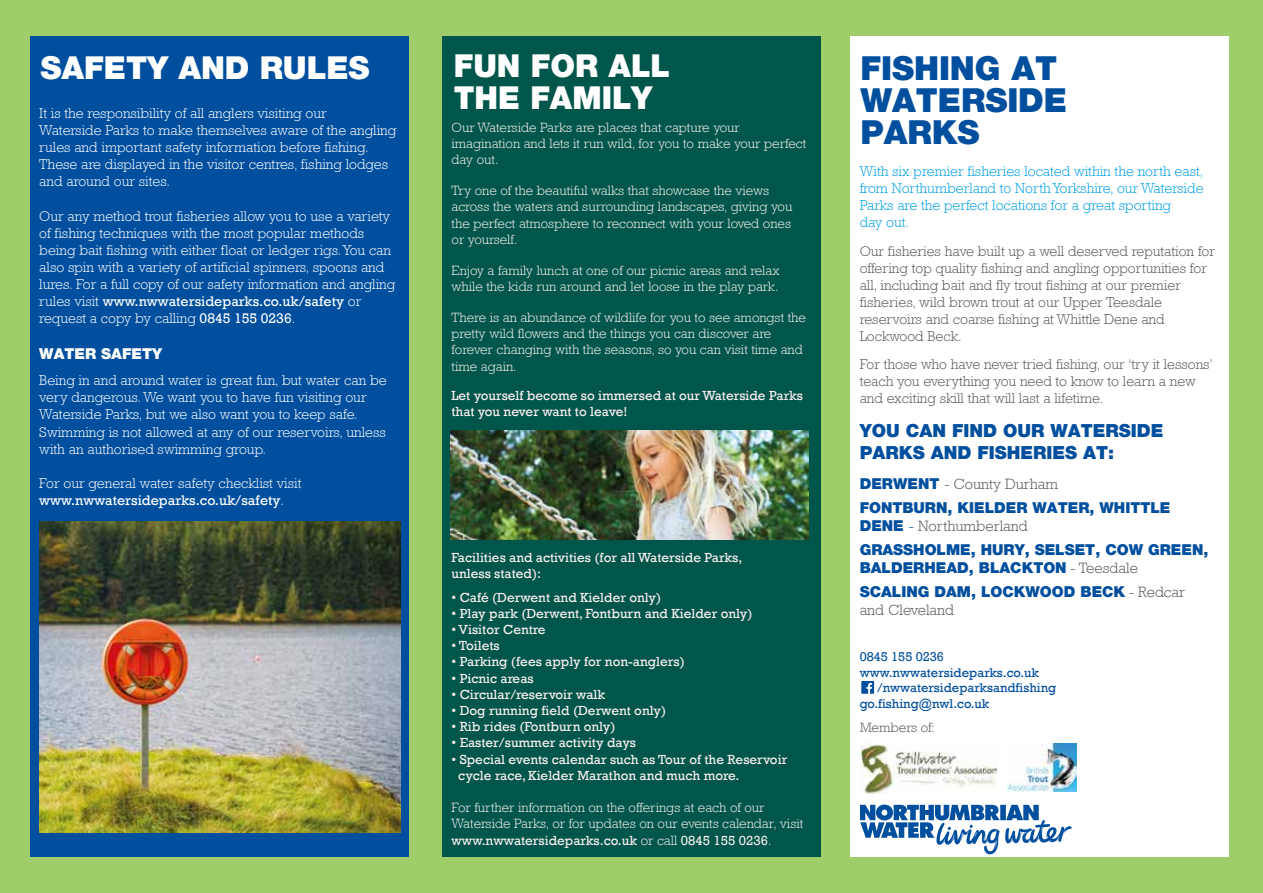
<style>
.page{position:relative;width:1263px;height:893px;background:#9fcd6a}
.page>*{position:absolute;margin:0;border:0;box-sizing:border-box;transform-origin:0 0}
.t1{font:33px/32.2px "Helvetica Neue Black WHAM";letter-spacing:-.005em;color:#004f9f}
.t2{font:31.5px/31.8px "Helvetica Neue Black WHAM";color:#fff}
.t3{font:18px/21.6px "Helvetica Neue Black WHAM";color:#004f9f}
.t4{font:15px/18px "Helvetica Neue Black WHAM";color:#004f9f}
.t5{font:300 15px "Rockwell";color:#575756}
.t6{font:15px "Helvetica Neue Black WHAM";color:#fff}
.t7{font:300 14.25px/17.1px "Rockwell";color:#fff}
.t8{font:300 14.25px/17.1px "Rockwell";color:#575756}
.t9{font:300 14.25px/17.1px "Rockwell";color:#009fe3}
.t10{font:300 13.65px "Rockwell";color:#575756}
.t11{font:300 13.5px/16.2px "Rockwell";color:#fdf0f1}
.t12{font:13.5px/16.2px "Rockwell";color:#fdf0f1}
.t13{font:13.05px "Rockwell";color:#004f9f}
.s1{font-weight:400}
.s2{font-family:"Helvetica Neue Black WHAM";font-weight:400;color:#004f9f}
.s3{color:#004f9f}
.s4{font-family:"Rockwell";font-weight:300;color:#575756}
</style>
<div class="page">
<div style="left:31px;top:36px;width:378px;height:821px;background:#004f9f"></div>
<img style="left:40px;top:521px;width:360px;height:311px">
<div style="left:442px;top:36px;width:378px;height:821px;background:#00564b"></div>
<img style="left:451px;top:430px;width:358px;height:109px">
<div style="left:850px;top:36px;width:378px;height:821px;background:#fff"></div>
<img style="left:1007px;top:744px;width:70px;height:47px">
<img style="left:860px;top:744px;width:137px;height:49px">
<svg style="left:860px;top:805px;width:211px;height:49px"></svg>
<svg style="left:861px;top:681px;width:13px;height:13px"></svg>
<h2 class="t2" style="left:41px;top:52px;width:330px">SAFETY AND RULES</h2>
<p class="t7" style="left:39px;top:105px;width:358px">It is the responsibility of all anglers visiting our<br>Waterside Parks to make themselves aware of the angling rules and important safety information before fishing.<br>These are displayed in the visitor centres, fishing lodges and around our sites.</p>
<p class="t7" style="left:39px;top:207px;width:357px">Our any method trout fisheries allow you to use a variety of fishing techniques with the most popular methods being bait fishing with either float or ledger rigs. You can also spin with a variety of artificial spinners, spoons and lures. For a full copy of our safety information and angling rules visit <span class="s1">www.nwwatersideparks.co.uk/safety</span> or request a copy by calling <span class="s1">0845 155 0236</span>.</p>
<p class="t6" style="left:39px;top:345px;width:124px">WATER SAFETY</p>
<p class="t7" style="left:39px;top:372px;width:349px">Being in and around water is great fun, but water can be very dangerous. We want you to have fun visiting our Waterside Parks, but we also want you to keep safe.<br>Swimming is not allowed at any of our reservoirs, unless with an authorised swimming group.</p>
<p class="t7" style="left:39px;top:474px;width:264px">For our general water safety checklist visit <span class="s1">www.nwwatersideparks.co.uk/safety</span>.</p>
<h2 class="t2" style="left:454px;top:50px;width:218px">FUN FOR ALL<br>THE FAMILY</h2>
<p class="t11" style="left:451px;top:119px;width:356px">Our Waterside Parks are places that capture your imagination and lets it run wild, for you to make your perfect day out.</p>
<p class="t11" style="left:451px;top:182px;width:342px">Try one of the beautiful walks that showcase the views across the waters and surrounding landscapes, giving you the perfect atmosphere to reconnect with your loved ones or yourself.</p>
<p class="t11" style="left:451px;top:262px;width:330px">Enjoy a family lunch at one of our picnic areas and relax while the kids run around and let loose in the play park.</p>
<p class="t11" style="left:451px;top:309px;width:356px">There is an abundance of wildlife for you to see amongst the pretty wild flowers and the things you can discover are forever changing with the seasons, so you can visit time and time again.</p>
<p class="t12" style="left:451px;top:388px;width:353px">Let yourself become so immersed at our Waterside Parks that you never want to leave!</p>
<p class="t12" style="left:451px;top:550px;width:292px">Facilities and activities (for all Waterside Parks, unless stated):</p>
<p class="t12" style="left:451px;top:589px;width:211px">• Café (Derwent and Kielder only)</p>
<p class="t12" style="left:451px;top:605px;width:302px">• Play park (Derwent, Fontburn and Kielder only)</p>
<p class="t12" style="left:451px;top:622px;width:96px">• Visitor Centre</p>
<p class="t12" style="left:451px;top:638px;width:50px">• Toilets</p>
<p class="t12" style="left:451px;top:654px;width:235px">• Parking (fees apply for non-anglers)</p>
<p class="t12" style="left:451px;top:670px;width:84px">• Picnic areas</p>
<p class="t12" style="left:451px;top:686px;width:155px">• Circular/reservoir walk</p>
<p class="t12" style="left:451px;top:703px;width:216px">• Dog running field (Derwent only)</p>
<p class="t12" style="left:451px;top:719px;width:166px">• Rib rides (Fontburn only)</p>
<p class="t12" style="left:451px;top:735px;width:186px">• Easter/summer activity days</p>
<p class="t12" style="left:458px;top:751px;width:330px;text-indent:-7px">• Special events calendar such as Tour of the Reservoir cycle race, Kielder Marathon and much more.</p>
<p class="t11" style="left:451px;top:799px;width:353px">For further information on the offerings at each of our<br>Waterside Parks, or for updates on our events calendar, visit <span class="s1">www.nwwatersideparks.co.uk</span> or call <span class="s1">0845 155 0236</span>.</p>
<h1 class="t1" style="left:860px;top:52px;width:208px">FISHING AT<br>WATERSIDE<br>PARKS</h1>
<p class="t9" style="left:860px;top:163px;width:345px">With six premier fisheries located within the north east, from Northumberland to North Yorkshire, our Waterside Parks are the perfect locations for a great sporting<br>day out.</p>
<p class="t8" style="left:860px;top:242px;width:357px">Our fisheries have built up a well deserved reputation for offering top quality fishing and angling opportunities for all, including bait and fly trout fishing at our premier fisheries, wild brown trout at our Upper Teesdale reservoirs and coarse fishing at Whittle Dene and Lockwood Beck.</p>
<p class="t8" style="left:860px;top:356px;width:355px">For those who have never tried fishing, our ‘try it lessons’ teach you everything you need to know to learn a new and exciting skill that will last a lifetime.</p>
<p class="t3" style="left:860px;top:420px;width:305px">YOU CAN FIND OUR WATERSIDE<br>PARKS AND FISHERIES AT:</p>
<p class="t5" style="left:860px;top:475px;width:200px"><span class="s2">DERWENT</span> - County Durham</p>
<p class="t4" style="left:860px;top:498px;width:312px">FONTBURN, KIELDER WATER, WHITTLE</p>
<p class="t5" style="left:860px;top:517px;width:170px"><span class="s2">DENE</span> <span class="s3">-</span> Northumberland</p>
<p class="t4" style="left:860px;top:540px;width:350px">GRASSHOLME, HURY, SELSET, COW GREEN,<br>BALDERHEAD, BLACKTON <span class="s4">- Teesdale</span></p>
<p class="t4" style="left:860px;top:582px;width:327px">SCALING DAM, LOCKWOOD BECK <span class="s4">- Redcar</span></p>
<p class="t5" style="left:860px;top:601px;width:96px">and Cleveland</p>
<p class="t13" style="left:860px;top:649px;width:86px">0845 155 0236</p>
<p class="t13" style="left:860px;top:665px;width:181px">www.nwwatersideparks.co.uk</p>
<p class="t13" style="left:877px;top:680px;width:181px">/nwwatersideparksandfishing</p>
<p class="t13" style="left:860px;top:696px;width:131px">go.fishing@nwl.co.uk</p>
<p class="t10" style="left:860px;top:720px;width:77px">Members of:</p>
</div>
